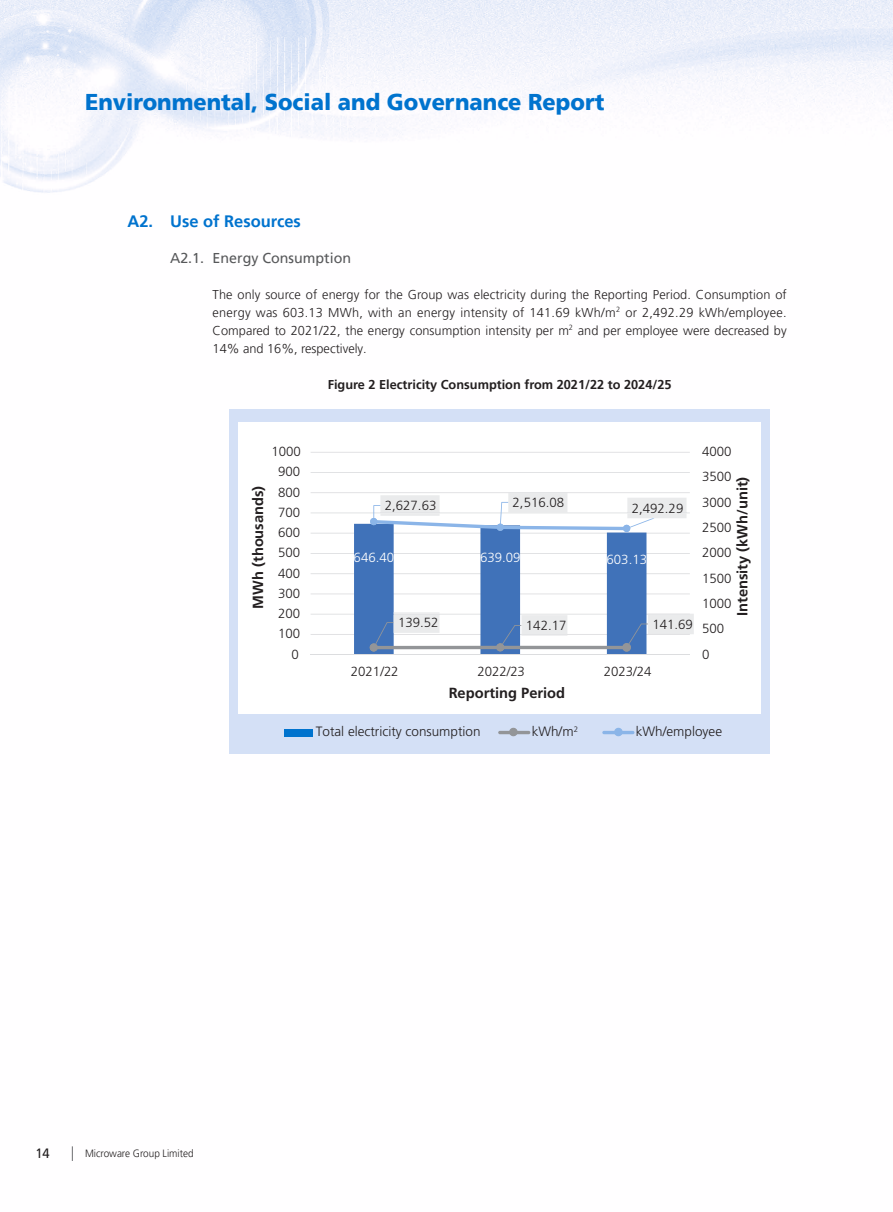
<style>
.page{position:relative;width:893px;height:1212px;background:#fff}
.page>*{position:absolute;margin:0;border:0;box-sizing:border-box;transform-origin:0 0}
.t1{font:900 22.8px "Frutiger LT Pro";color:#0073ce;scale:.95 1}
.t2{font:700 16.5px "Frutiger LT Pro";color:#0073ce}
.t3{font:700 14.7px "Frutiger LT Pro";color:#231f20}
.t4{font:14.25px "Frutiger LT Pro";color:#57585a}
.t5{font:300 13.5px "Frutiger LT Pro";color:#231f20}
.t6{font:13.5px "Frutiger LT Pro";color:#231f20;scale:.95 1}
.t7{font:300 13.2px "Frutiger LT Pro";color:#231f20}
.t8{font:300 13.2px "Frutiger LT Pro";color:#fff}
.t9{font:300 12.75px/18px "Frutiger LT Pro";color:#231f20;text-align:justify}
.t10{font:700 12.75px "Frutiger LT Pro";color:#231f20}
.t11{font:300 10.5px "Frutiger LT Pro";color:#231f20;scale:.95 1}
</style>
<div class="page">
<img style="left:0;top:0;width:893px;height:1161px">
<svg style="left:72px;top:1146px;width:1px;height:15px"></svg>
<div style="left:230px;top:409px;width:540px;height:345px;background:#d4e0f6"></div>
<div style="left:238px;top:423px;width:522px;height:291px;background:#fff"></div>
<div style="left:284px;top:729px;width:29px;height:7px;background:#0073ce"></div>
<hr style="left:498px;top:731px;width:32px;height:3px;background:#939598;border-radius:2px">
<hr style="left:602px;top:731px;width:32px;height:3px;background:#8bb5e8;border-radius:2px">
<hr style="left:311px;top:634px;width:379px;height:1px;background:#dcdddf">
<hr style="left:311px;top:614px;width:379px;height:1px;background:#dcdddf">
<hr style="left:311px;top:593px;width:379px;height:1px;background:#dcdddf">
<hr style="left:311px;top:573px;width:379px;height:1px;background:#dcdddf">
<hr style="left:311px;top:553px;width:379px;height:1px;background:#dcdddf">
<hr style="left:311px;top:533px;width:379px;height:1px;background:#dcdddf">
<hr style="left:311px;top:512px;width:379px;height:1px;background:#dcdddf">
<hr style="left:311px;top:492px;width:379px;height:1px;background:#dcdddf">
<hr style="left:311px;top:472px;width:379px;height:1px;background:#dcdddf">
<hr style="left:311px;top:452px;width:379px;height:1px;background:#dcdddf">
<hr style="left:311px;top:654px;width:379px;height:1px;background:#dcdddf">
<svg style="left:354px;top:492px;width:340px;height:162px"></svg>
<svg style="left:614px;top:728px;width:9px;height:8px"></svg>
<svg style="left:509px;top:728px;width:9px;height:8px"></svg>
<h1 class="t1" style="left:85px;top:88px;width:548px">Environmental, Social and Governance Report</h1>
<p class="t2" style="left:128px;top:211px;width:175px">A2. Use of Resources</p>
<p class="t4" style="left:170px;top:249px;width:183px">A2.1. Energy Consumption</p>
<p class="t9" style="left:213px;top:285px;width:576px">The only source of energy for the Group was electricity during the Reporting Period. Consumption of energy was 603.13 MWh, with an energy intensity of 141.69 kWh/m<sup>2</sup> or 2,492.29 kWh/employee.<br>Compared to 2021/22, the energy consumption intensity per m<sup>2</sup> and per employee were decreased by 14% and 16%, respectively.</p>
<p class="t10" style="left:328px;top:377px;width:345px">Figure 2 Electricity Consumption from 2021/22 to 2024/25</p>
<p class="t7" style="left:272px;top:444px;width:31px">1000</p>
<p class="t3" style="left:249px;top:608px;width:124px;rotate:-90deg">MWh (thousands)</p>
<p class="t7" style="left:278px;top:464px;width:24px">900</p>
<p class="t7" style="left:278px;top:484px;width:24px">800</p>
<p class="t7" style="left:278px;top:504px;width:24px">700</p>
<p class="t7" style="left:278px;top:525px;width:24px">600</p>
<p class="t7" style="left:278px;top:545px;width:24px">500</p>
<p class="t7" style="left:278px;top:565px;width:24px">400</p>
<p class="t7" style="left:278px;top:585px;width:24px">300</p>
<p class="t7" style="left:278px;top:606px;width:24px">200</p>
<p class="t7" style="left:278px;top:626px;width:24px">100</p>
<p class="t7" style="left:292px;top:646px;width:9px">0</p>
<p class="t7" style="left:385px;top:498px;width:53px">2,627.63</p>
<p class="t7" style="left:513px;top:495px;width:53px">2,516.08</p>
<p class="t7" style="left:632px;top:500px;width:53px">2,492.29</p>
<p class="t8" style="left:354px;top:550px;width:42px">646.40</p>
<p class="t8" style="left:480px;top:550px;width:42px">639.09</p>
<p class="t8" style="left:606px;top:551px;width:42px">603.13</p>
<p class="t7" style="left:398px;top:615px;width:42px">139.52</p>
<p class="t7" style="left:526px;top:618px;width:42px">142.17</p>
<p class="t7" style="left:652px;top:616px;width:42px">141.69</p>
<p class="t7" style="left:351px;top:663px;width:49px">2021/22</p>
<p class="t7" style="left:477px;top:663px;width:49px">2022/23</p>
<p class="t7" style="left:604px;top:663px;width:49px">2023/24</p>
<p class="t3" style="left:449px;top:684px;width:118px">Reporting Period</p>
<p class="t7" style="left:702px;top:444px;width:31px">4000</p>
<p class="t7" style="left:702px;top:469px;width:31px">3500</p>
<p class="t3" style="left:733px;top:616px;width:141px;rotate:-90deg">Intensity (kWh/unit)</p>
<p class="t7" style="left:702px;top:494px;width:31px">3000</p>
<p class="t7" style="left:702px;top:520px;width:31px">2500</p>
<p class="t7" style="left:702px;top:545px;width:31px">2000</p>
<p class="t7" style="left:702px;top:570px;width:31px">1500</p>
<p class="t7" style="left:702px;top:596px;width:31px">1000</p>
<p class="t7" style="left:702px;top:621px;width:24px">500</p>
<p class="t7" style="left:702px;top:646px;width:9px">0</p>
<p class="t5" style="left:316px;top:724px;width:167px">Total electricity consumption</p>
<p class="t5" style="left:532px;top:724px;width:48px">kWh/m<sup>2</sup></p>
<p class="t5" style="left:636px;top:724px;width:88px">kWh/employee</p>
<p class="t6" style="left:35px;top:1146px;width:17px">14</p>
<p class="t11" style="left:85px;top:1147px;width:116px">Microware Group Limited</p>
</div>
